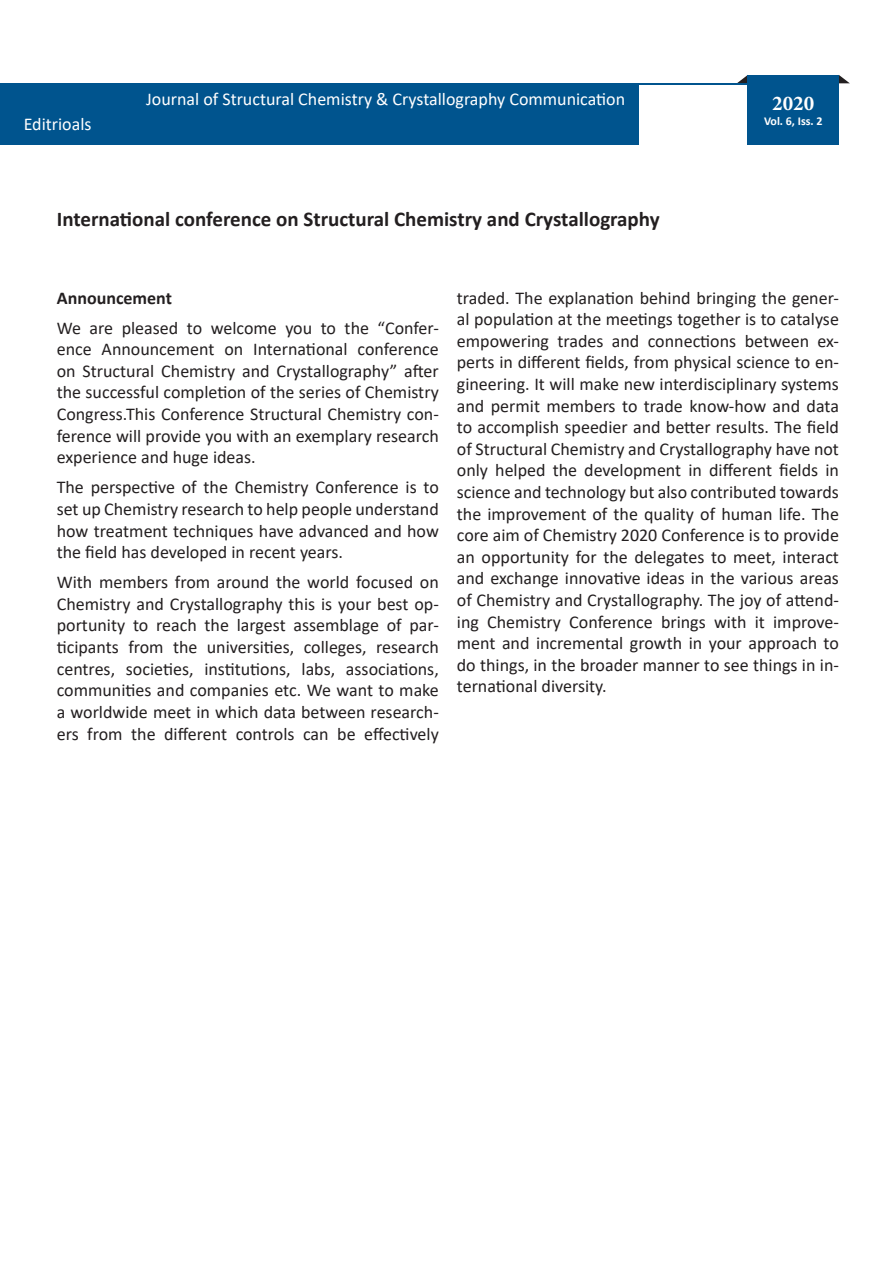
<style>
.page{position:relative;width:893px;height:1263px;background:#fff}
.page>*{position:absolute;margin:0;border:0;box-sizing:border-box;transform-origin:0 0}
.t1{font:700 21px "Calibri";color:#231f20}
.t2{font:700 21px "Minion Pro";color:#fff}
.t3{font:18px/21.6px "Calibri";color:#231f20;text-align:justify}
.t4{font:18px "Calibri";color:#fff}
.t5{font:700 18px "Calibri";color:#231f20}
.t6{font:700 12px "Calibri";color:#fff}
</style>
<div class="page">
<svg style="left:839px;top:75px;width:11px;height:8px"></svg>
<svg style="left:737px;top:75px;width:11px;height:8px"></svg>
<div style="left:1px;top:83px;width:838px;height:62px;background:#00548e"></div>
<div style="left:639px;top:85px;width:203px;height:60px;background:#fff"></div>
<div style="left:748px;top:75px;width:91px;height:70px;background:#00548e"></div>
<p class="t4" style="left:24px;top:112px;width:69px">Editrioals</p>
<p class="t4" style="left:146px;top:86px;width:481px">Journal of Structural Chemistry &amp; Crystallography Communication</p>
<p class="t1" style="left:57px;top:204px;width:604px">International conference on Structural Chemistry and Crystallography</p>
<p class="t2" style="left:772px;top:89px;width:43px">2020</p>
<p class="t6" style="left:764px;top:112px;width:60px">Vol. 6, Iss. 2</p>
<p class="t5" style="left:57px;top:285px;width:117px">Announcement</p>
<p class="t3" style="left:57px;top:316px;width:384px">We are pleased to welcome you to the “Confer&shy;ence Announcement on International conference on Structural Chemistry and Crystallography” after the successful completion of the series of Chemistry Congress.This Conference Structural Chemistry con&shy;ference will provide you with an exemplary research experience and huge ideas.</p>
<p class="t3" style="left:57px;top:476px;width:384px">The perspective of the Chemistry Conference is to set up Chemistry research to help people understand how treatment techniques have advanced and how the field has developed in recent years.</p>
<p class="t3" style="left:57px;top:571px;width:384px">With members from around the world focused on Chemistry and Crystallography this is your best op&shy;portunity to reach the largest assemblage of par&shy;ticipants from the universities, colleges, research centres, societies, institutions, labs, associations, communities and companies etc. We want to make a worldwide meet in which data between research&shy;ers from the different controls can be effectively</p>
<p class="t3" style="left:457px;top:286px;width:384px">traded. The explanation behind bringing the gener&shy;al population at the meetings together is to catalyse empowering trades and connections between ex&shy;perts in different fields, from physical science to en&shy;gineering. It will make new interdisciplinary systems and permit members to trade know-how and data to accomplish speedier and better results. The field of Structural Chemistry and Crystallography have not only helped the development in different fields in science and technology but also contributed towards the improvement of the quality of human life. The core aim of Chemistry 2020 Conference is to provide an opportunity for the delegates to meet, interact and exchange innovative ideas in the various areas of Chemistry and Crystallography. The joy of attend&shy;ing Chemistry Conference brings with it improve&shy;ment and incremental growth in your approach to do things, in the broader manner to see things in in&shy;ternational diversity.</p>
</div>
